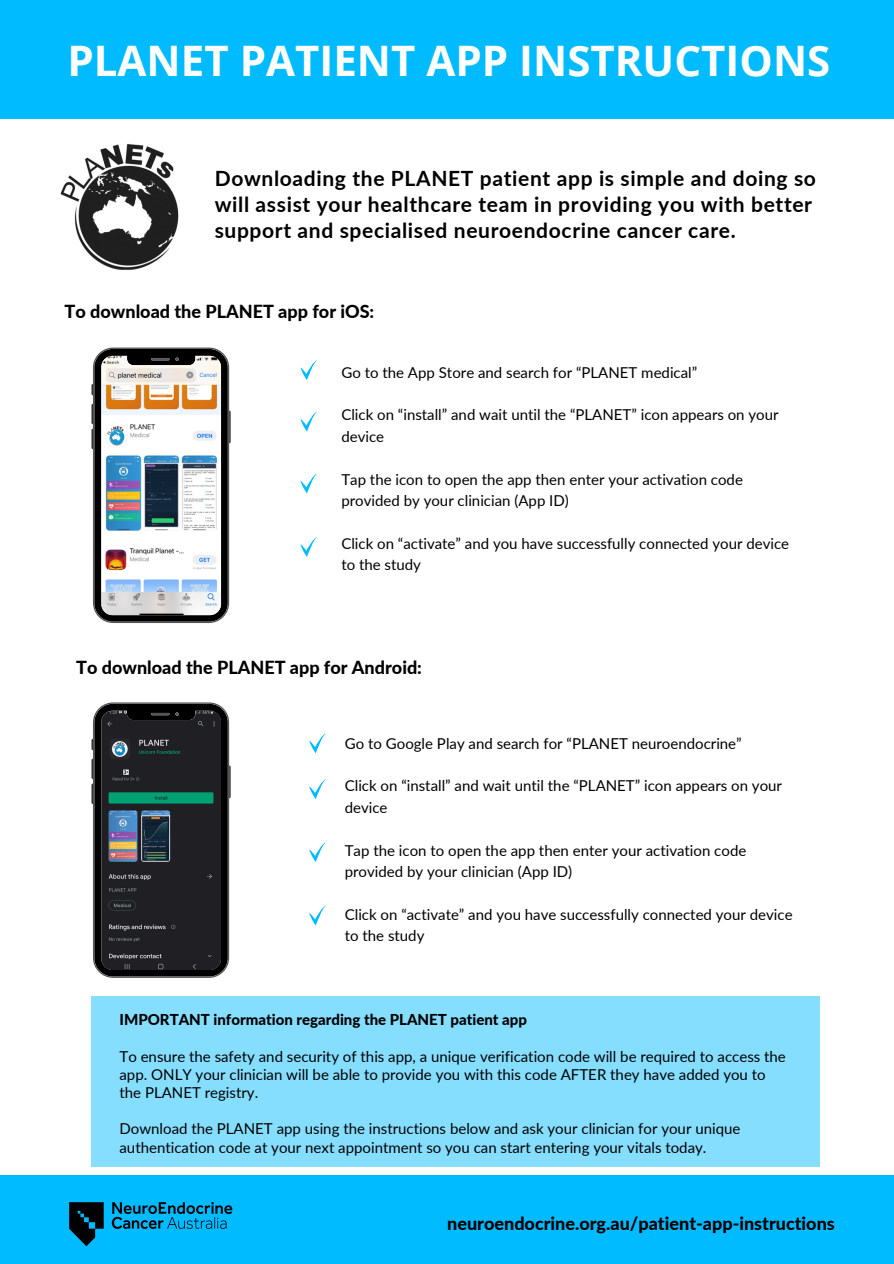
<style>
.page{position:relative;width:894px;height:1264px;background:#fff}
.page>*{position:absolute;margin:0;border:0;box-sizing:border-box;transform-origin:0 0}
.t1{font:700 42px "Open Sans";color:#fff}
.t2{font:700 21px/26px "Lato";letter-spacing:.03em;color:#000}
.t3{font:800 18px "Lato";color:#000}
.t4{font:15px/21.5px "Lato";color:#000}
.t5{font:800 15px "Lato";color:#000}
</style>
<div class="page">
<div style="left:0;top:0;width:893px;height:118px;background:#0bf"></div>
<div style="left:0;top:1175px;width:893px;height:88px;background:#0bf"></div>
<img style="left:69px;top:1202px;width:164px;height:45px">
<img style="left:60px;top:144px;width:119px;height:126px">
<svg style="left:91px;top:347px;width:139px;height:276px"></svg>
<div style="left:91px;top:995px;width:728px;height:171px;background:#86deff"></div>
<svg style="left:300px;top:360px;width:17px;height:20px"></svg>
<svg style="left:300px;top:412px;width:17px;height:19px"></svg>
<svg style="left:300px;top:474px;width:17px;height:19px"></svg>
<svg style="left:300px;top:537px;width:17px;height:20px"></svg>
<svg style="left:91px;top:702px;width:139px;height:275px;background:#2b3034"></svg>
<svg style="left:309px;top:733px;width:17px;height:20px"></svg>
<svg style="left:309px;top:779px;width:17px;height:20px"></svg>
<svg style="left:309px;top:842px;width:17px;height:20px"></svg>
<svg style="left:309px;top:906px;width:17px;height:19px"></svg>
<h1 class="t1" style="left:67px;top:31px;width:764px">PLANET PATIENT APP INSTRUCTIONS</h1>
<h2 class="t2" style="left:215px;top:165px;width:602px">Downloading the PLANET patient app is simple and doing so will assist your healthcare team in providing you with better support and specialised neuroendocrine cancer care.</h2>
<p class="t3" style="left:65px;top:301px;width:311px">To download the PLANET app for iOS:</p>
<p class="t4" style="left:341px;top:361px;width:357px">Go to the App Store and search for “PLANET medical”</p>
<p class="t4" style="left:341px;top:404px;width:438px">Click on “install” and wait until the “PLANET” icon appears on your device</p>
<p class="t4" style="left:341px;top:468px;width:403px">Tap the icon to open the app then enter your activation code provided by your clinician (App ID)</p>
<p class="t4" style="left:341px;top:532px;width:449px">Click on “activate” and you have successfully connected your device to the study</p>
<p class="t3" style="left:76px;top:656px;width:347px">To download the PLANET app for Android:</p>
<p class="t4" style="left:344px;top:732px;width:398px">Go to Google Play and search for “PLANET neuroendocrine”</p>
<p class="t4" style="left:344px;top:775px;width:438px">Click on “install” and wait until the “PLANET” icon appears on your device</p>
<p class="t4" style="left:344px;top:839px;width:403px">Tap the icon to open the app then enter your activation code provided by your clinician (App ID)</p>
<p class="t4" style="left:344px;top:903px;width:449px">Click on “activate” and you have successfully connected your device to the study</p>
<p class="t5" style="left:119px;top:1010px;width:409px">IMPORTANT information regarding the PLANET patient app</p>
<p class="t4" style="left:119px;top:1046px;width:667px;line-height:18.3px">To ensure the safety and security of this app, a unique verification code will be required to access the app. ONLY your clinician will be able to provide you with this code AFTER they have added you to the PLANET registry.</p>
<p class="t4" style="left:119px;top:1119px;width:622px;line-height:18.3px">Download the PLANET app using the instructions below and ask your clinician for your unique authentication code at your next appointment so you can start entering your vitals today.</p>
<p class="t3" style="left:447px;top:1212px;width:389px">neuroendocrine.org.au/patient-app-instructions</p>
</div>
